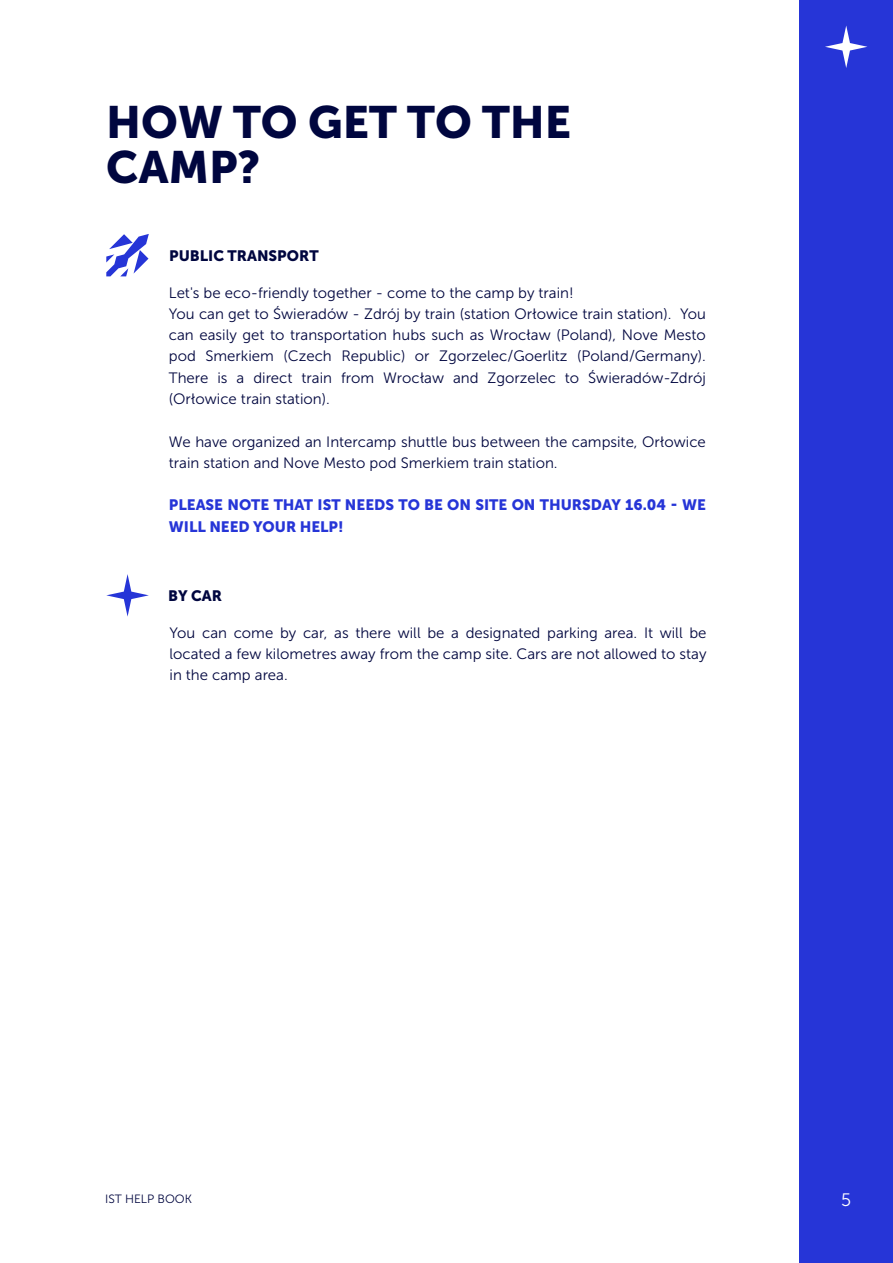
<style>
.page{position:relative;width:893px;height:1263px;background:#fff}
.page>*{position:absolute;margin:0;border:0;box-sizing:border-box;transform-origin:0 0}
.t1{font:45px "Museo Sans 900";color:#00063f}
.t2{font:18px "Museo Sans 300";color:#fff}
.t3{font:15px "Museo Sans 300";color:#00063f}
.t4{font:15px "Museo Sans 900";color:#2635d7}
.t5{font:15px "Museo Sans 900";color:#00063f}
.t6{font:12px "Museo Sans 300";color:#00063f}
</style>
<div class="page">
<div style="left:799px;top:0;width:94px;height:1263px;background:#2635d7"></div>
<svg style="left:825px;top:26px;width:42px;height:42px"></svg>
<svg style="left:106px;top:574px;width:43px;height:43px"></svg>
<svg style="left:106px;top:234px;width:43px;height:42px"></svg>
<p class="t1" style="left:106px;top:105px;width:467px">HOW TO GET TO THE</p>
<p class="t1" style="left:106px;top:150px;width:155px">CAMP?</p>
<p class="t5" style="left:169px;top:249px;width:151px">PUBLIC TRANSPORT</p>
<p class="t3" style="left:169px;top:286px;width:406px">Let's be eco-friendly together - come to the camp by train!</p>
<p class="t3" style="left:169px;top:308px;width:538px">You can get to Świeradów - Zdrój by train (station Orłowice train station). You</p>
<p class="t3" style="left:169px;top:329px;width:538px">can easily get to transportation hubs such as Wrocław (Poland), Nove Mesto</p>
<p class="t3" style="left:169px;top:350px;width:538px">pod Smerkiem (Czech Republic) or Zgorzelec/Goerlitz (Poland/Germany).</p>
<p class="t3" style="left:169px;top:371px;width:538px">There is a direct train from Wrocław and Zgorzelec to Świeradów-Zdrój</p>
<p class="t3" style="left:169px;top:393px;width:162px">(Orłowice train station).</p>
<p class="t3" style="left:169px;top:435px;width:538px">We have organized an Intercamp shuttle bus between the campsite, Orłowice</p>
<p class="t3" style="left:169px;top:456px;width:390px">train station and Nove Mesto pod Smerkiem train station.</p>
<p class="t4" style="left:169px;top:499px;width:538px">PLEASE NOTE THAT IST NEEDS TO BE ON SITE ON THURSDAY 16.04 - WE</p>
<p class="t4" style="left:169px;top:520px;width:176px">WILL NEED YOUR HELP!</p>
<p class="t5" style="left:168px;top:589px;width:55px">BY CAR</p>
<p class="t3" style="left:170px;top:627px;width:538px">You can come by car, as there will be a designated parking area. It will be</p>
<p class="t3" style="left:170px;top:648px;width:538px">located a few kilometres away from the camp site. Cars are not allowed to stay</p>
<p class="t3" style="left:170px;top:669px;width:120px">in the camp area.</p>
<p class="t6" style="left:105px;top:1194px;width:88px">IST HELP BOOK</p>
<p class="t2" style="left:841px;top:1192px;width:12px">5</p>
</div>
